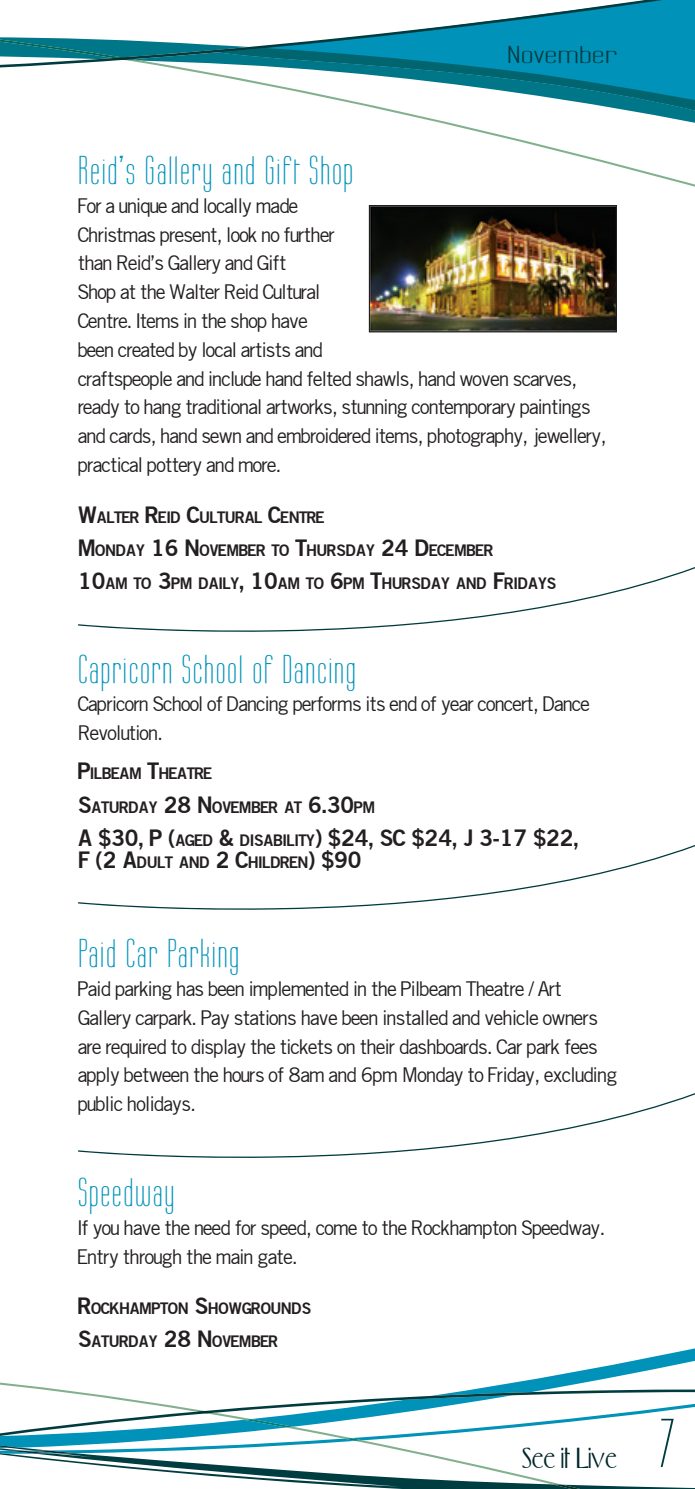
<style>
.page{position:relative;width:695px;height:1489px;background:#fff}
.page>*{position:absolute;margin:0;border:0;box-sizing:border-box;transform-origin:0 0}
.t1{font:60px "Labtop Underline";color:#003b3e}
.t2{font:35px "Labtop";letter-spacing:.05em;color:#0092b9}
.t3{font:25px "Toque Display S Si";color:#002629}
.t4{font:600 22.5px "Commerce S Si";color:#231f20}
.t5{font:21.5px "Labtop";color:#003b3e;scale:2.22 1}
.t6{font:20px/28.8px "Commerce S Si";letter-spacing:-.005em;color:#231f20}
.t7{font:600 15.75px/33.2px "Commerce S Si";color:#231f20}
.s1{font-size:22.5px}
.s2{font-size:15.75px}
</style>
<div class="page">
<svg style="left:350px;top:0;width:344px;height:37px;fill:#0092b9"></svg>
<svg style="left:424px;top:119px;width:270px;height:68px"></svg>
<svg style="left:0;top:37px;width:694px;height:82px"></svg>
<svg style="left:0;top:1453px;width:613px;height:35px"></svg>
<svg style="left:0;top:1348px;width:694px;height:105px"></svg>
<hr style="left:196px;top:1410px;width:18px;height:3px;background:#003123;border-radius:50%">
<svg style="left:78px;top:567px;width:616px;height:65px"></svg>
<svg style="left:78px;top:845px;width:616px;height:65px"></svg>
<svg style="left:78px;top:1093px;width:616px;height:65px"></svg>
<img style="left:369px;top:205px;width:248px;height:127px">
<p class="t5" style="left:507px;top:41px;width:51px">November</p>
<h2 class="t2" style="left:78px;top:149px;width:277px">Reid’s Gallery and Gift Shop</h2>
<p class="t6" style="left:78px;top:191px;width:529px">For a unique and locally made<br>Christmas present, look no further<br>than Reid’s Gallery and Gift<br>Shop at the Walter Reid Cultural<br>Centre. Items in the shop have<br>been created by local artists and<br>craftspeople and include hand felted shawls, hand woven scarves, ready to hang traditional artworks, stunning contemporary paintings and cards, hand sewn and embroidered items, photography, jewellery, practical pottery and more.</p>
<p class="t7" style="left:78px;top:500px;width:479px"><span class="s1">W</span>ALTER <span class="s1">R</span>EID <span class="s1">C</span>ULTURAL <span class="s1">C</span>ENTRE<br><span class="s1">M</span>ONDAY <span class="s1">16 N</span>OVEMBER TO <span class="s1">T</span>HURSDAY <span class="s1">24 D</span>ECEMBER<br><span class="s1">10</span>AM TO <span class="s1">3</span>PM DAILY<span class="s1">, 10</span>AM TO <span class="s1">6</span>PM <span class="s1">T</span>HURSDAY AND <span class="s1">F</span>RIDAYS</p>
<h2 class="t2" style="left:78px;top:647px;width:279px">Capricorn School of Dancing</h2>
<p class="t6" style="left:78px;top:689px;width:513px">Capricorn School of Dancing performs its end of year concert, Dance<br>Revolution.</p>
<p class="t7" style="left:78px;top:756px;width:298px"><span class="s1">P</span>ILBEAM <span class="s1">T</span>HEATRE<br><span class="s1">S</span>ATURDAY <span class="s1">28 N</span>OVEMBER AT <span class="s1">6.30</span>PM</p>
<p class="t4" style="left:78px;top:823px;width:502px">A $30, P (<span class="s2">AGED</span> &amp; <span class="s2">DISABILITY</span>) $24, SC $24, J 3-17 $22,</p>
<p class="t7" style="left:78px;top:845px;width:285px"><span class="s1">F (2 A</span>DULT AND <span class="s1">2 C</span>HILDREN<span class="s1">) $90</span></p>
<h2 class="t2" style="left:78px;top:932px;width:163px">Paid Car Parking</h2>
<p class="t6" style="left:78px;top:974px;width:540px">Paid parking has been implemented in the Pilbeam Theatre / Art Gallery carpark. Pay stations have been installed and vehicle owners are required to display the tickets on their dashboards. Car park fees apply between the hours of 8am and 6pm Monday to Friday, excluding public holidays.</p>
<h2 class="t2" style="left:78px;top:1171px;width:98px">Speedway</h2>
<p class="t6" style="left:78px;top:1213px;width:528px">If you have the need for speed, come to the Rockhampton Speedway.<br>Entry through the main gate.</p>
<p class="t7" style="left:78px;top:1291px;width:235px"><span class="s1">R</span>OCKHAMPTON <span class="s1">S</span>HOWGROUNDS<br><span class="s1">S</span>ATURDAY <span class="s1">28 N</span>OVEMBER</p>
<p class="t3" style="left:522px;top:1447px;width:96px">See it Live</p>
<h1 class="t1" style="left:660px;top:1406px;width:15px">7</h1>
</div>
